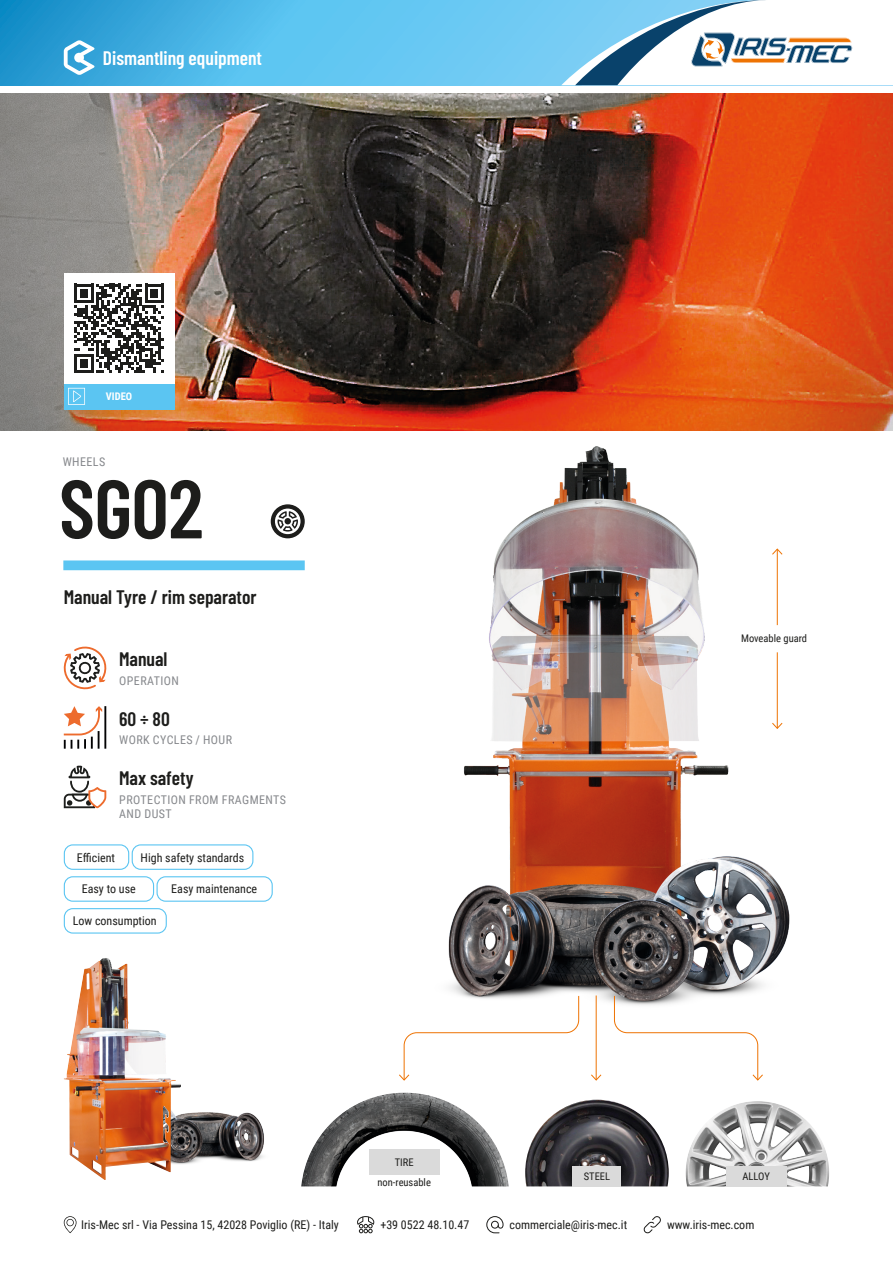
<style>
.page{position:relative;width:893px;height:1263px;background:#fff}
.page>*{position:absolute;margin:0;border:0;box-sizing:border-box;transform-origin:0 0}
.SCHEDA_-_H1_-_SMO{font:600 82.5px "Barlow Condensed";color:#1d1d1b}
.SCHEDA_-_H3{font:600 19.5px "Barlow Condensed";color:#1d1d1b}
.t1{font:600 19.5px "Barlow Condensed";color:#fff}
.SCHEDA_-_TAG_-_DEPO{font:12px "Roboto Condensed";color:#1d1d1b}
.SCHEDA_-_Span{font:12px/14.4px "Roboto Condensed";letter-spacing:.035em;color:#86888c}
.SCHEDA_-_H1_-_Span{font:12px "Roboto Condensed";letter-spacing:.035em;color:#86888c}
.SCHEDA_-_P7{font:10.5px "Roboto Condensed";color:#1d1d1b}
.SCHEDA_-_P7-2{font:700 10.5px "Roboto Condensed";color:#fff}
</style>
<div class="page">
<svg style="left:486px;top:1216px;width:17px;height:17px"></svg>
<svg style="left:357px;top:1216px;width:17px;height:17px"></svg>
<svg style="left:64px;top:1216px;width:13px;height:17px"></svg>
<svg style="left:644px;top:1216px;width:17px;height:17px"></svg>
<svg style="left:0;top:0;width:561px;height:85px;background:#51b9e8"></svg>
<svg style="left:561px;top:0;width:292px;height:85px"></svg>
<svg style="left:64px;top:40px;width:30px;height:35px"></svg>
<img style="left:181px;top:1112px;width:83px;height:52px">
<svg style="left:271px;top:504px;width:34px;height:34px"></svg>
<img style="left:0;top:94px;width:893px;height:336px">
<img style="left:448px;top:446px;width:342px;height:570px">
<div style="left:64px;top:273px;width:110px;height:136px;background:#5bc5f2"></div>
<div style="left:64px;top:273px;width:110px;height:111px;background:#fff"></div>
<svg style="left:75px;top:284px;width:89px;height:89px"></svg>
<svg style="left:68px;top:388px;width:17px;height:17px"></svg>
<svg style="left:614px;top:995px;width:150px;height:86px"></svg>
<svg style="left:399px;top:995px;width:180px;height:86px"></svg>
<hr style="left:596px;top:995px;width:1px;height:85px;background:#ee7303">
<svg style="left:591px;top:1074px;width:11px;height:7px"></svg>
<hr style="left:777px;top:652px;width:1px;height:76px;background:#ee7303">
<svg style="left:771px;top:722px;width:12px;height:7px"></svg>
<hr style="left:777px;top:549px;width:1px;height:76px;background:#ee7303">
<svg style="left:771px;top:548px;width:12px;height:7px"></svg>
<img style="left:686px;top:1101px;width:143px;height:85px">
<img style="left:525px;top:1100px;width:144px;height:86px">
<img style="left:64px;top:958px;width:117px;height:222px">
<div style="left:63px;top:560px;width:242px;height:10px;background:#5bc5f2"></div>
<svg style="left:64px;top:647px;width:42px;height:42px"></svg>
<hr style="left:104px;top:706px;width:2px;height:43px;background:#020203">
<svg style="left:64px;top:706px;width:38px;height:43px"></svg>
<svg style="left:64px;top:766px;width:42px;height:42px"></svg>
<img style="left:301px;top:1093px;width:208px;height:93px">
<div style="left:573px;top:1166px;width:48px;height:20px;background:#dadada"></div>
<div style="left:726px;top:1166px;width:60px;height:20px;background:#dadada"></div>
<div style="left:369px;top:1149px;width:70px;height:25px;background:#dadada"></div>
<div style="left:64px;top:844px;width:65px;height:26px;border:1px solid #5bc5f2;border-radius:9px"></div>
<div style="left:132px;top:844px;width:121px;height:26px;border:1px solid #5bc5f2;border-radius:9px"></div>
<div style="left:64px;top:876px;width:90px;height:26px;border:1px solid #5bc5f2;border-radius:9px"></div>
<div style="left:157px;top:876px;width:116px;height:26px;border:1px solid #5bc5f2;border-radius:9px"></div>
<div style="left:64px;top:908px;width:103px;height:25px;border:1px solid #5bc5f2;border-radius:9px"></div>
<h2 class="t1" style="left:103px;top:44px;width:161px">Dismantling equipment</h2>
<p class="SCHEDA_-_P7-2" style="left:106px;top:389px;width:28px">VIDEO</p>
<p class="SCHEDA_-_H1_-_Span" style="left:63px;top:454px;width:44px">WHEELS</p>
<p class="SCHEDA_-_H1_-_SMO" style="left:59px;top:450px;width:146px">SG02</p>
<p class="SCHEDA_-_H3" style="left:64px;top:583px;width:194px">Manual Tyre / rim separator</p>
<p class="SCHEDA_-_H3" style="left:119px;top:645px;width:50px">Manual</p>
<p class="SCHEDA_-_Span" style="left:119px;top:673px;width:61px">OPERATION</p>
<p class="SCHEDA_-_H3" style="left:119px;top:705px;width:52px">60 ÷ 80</p>
<p class="SCHEDA_-_Span" style="left:119px;top:732px;width:114px">WORK CYCLES / HOUR</p>
<p class="SCHEDA_-_H3" style="left:119px;top:764px;width:76px">Max safety</p>
<p class="SCHEDA_-_Span" style="left:119px;top:792px;width:168px">PROTECTION FROM FRAGMENTS<br>AND DUST</p>
<p class="SCHEDA_-_TAG_-_DEPO" style="left:77px;top:849px;width:40px">Efficient</p>
<p class="SCHEDA_-_TAG_-_DEPO" style="left:141px;top:849px;width:105px">High safety standards</p>
<p class="SCHEDA_-_TAG_-_DEPO" style="left:82px;top:881px;width:56px">Easy to use</p>
<p class="SCHEDA_-_TAG_-_DEPO" style="left:171px;top:881px;width:87px">Easy maintenance</p>
<p class="SCHEDA_-_TAG_-_DEPO" style="left:73px;top:913px;width:85px">Low consumption</p>
<p class="SCHEDA_-_P7" style="left:395px;top:1154px;width:20px">TIRE</p>
<p class="SCHEDA_-_P7" style="left:378px;top:1175px;width:55px">non-reusable</p>
<p class="SCHEDA_-_P7" style="left:741px;top:631px;width:67px">Moveable guard</p>
<p class="SCHEDA_-_P7" style="left:584px;top:1169px;width:28px">STEEL</p>
<p class="SCHEDA_-_P7" style="left:743px;top:1169px;width:29px">ALLOY</p>
<p class="SCHEDA_-_TAG_-_DEPO" style="left:81px;top:1216px;width:259px">Iris-Mec srl - Via Pessina 15, 42028 Poviglio (RE) - Italy</p>
<p class="SCHEDA_-_TAG_-_DEPO" style="left:380px;top:1216px;width:90px">+39 0522 48.10.47</p>
<p class="SCHEDA_-_TAG_-_DEPO" style="left:510px;top:1216px;width:119px">commerciale@iris-mec.it</p>
<p class="SCHEDA_-_TAG_-_DEPO" style="left:667px;top:1216px;width:89px">www.iris-mec.com</p>
</div>
